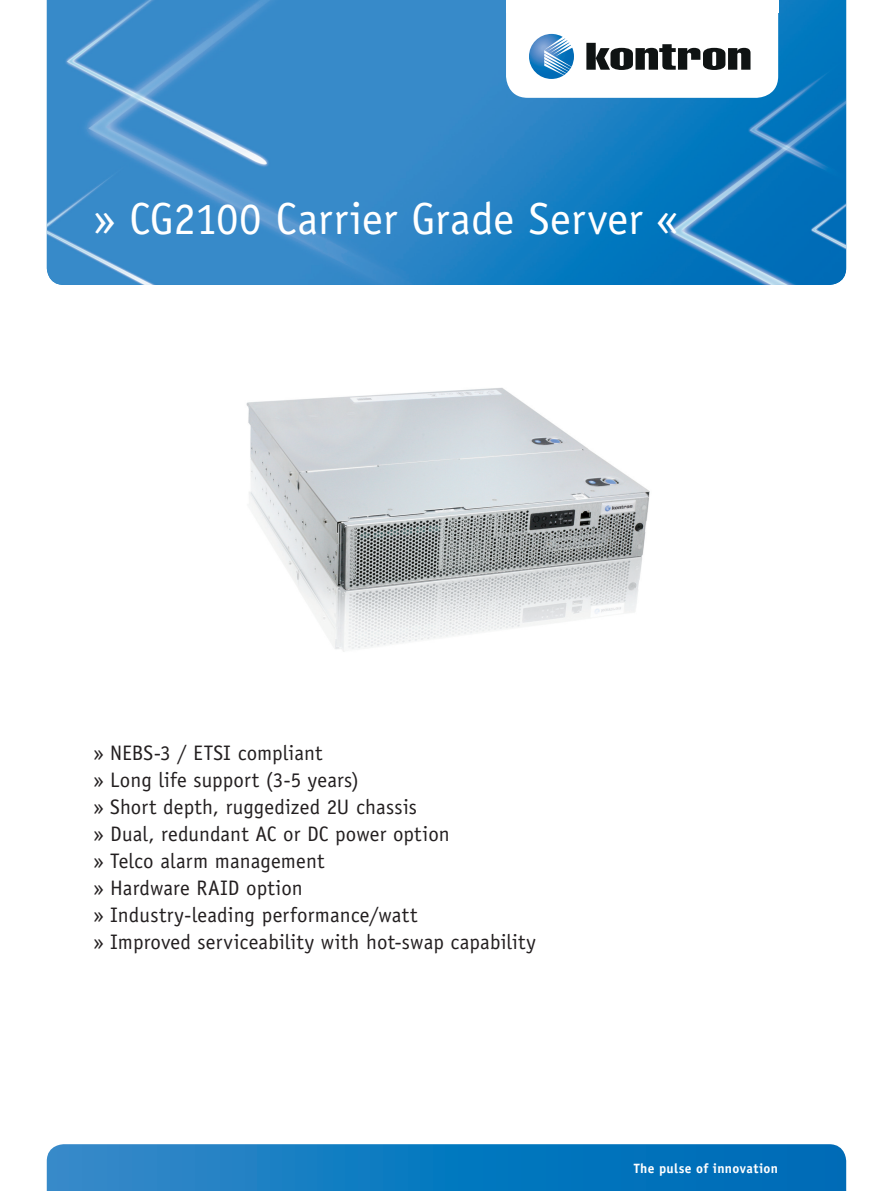
<style>
.page{position:relative;width:893px;height:1191px;background:#fff}
.page>*{position:absolute;margin:0;border:0;box-sizing:border-box;transform-origin:0 0}
.t1{font:45px "Officina Sans";color:#fff}
.t2{font:21px/27px "Officina Sans";letter-spacing:.01em;color:#231f20}
.t3{font:700 13.5px "Officina Sans";letter-spacing:.025em;color:#fff}
</style>
<div class="page">
<img style="left:47px;top:0;width:799px;height:285px">
<svg style="left:47px;top:1144px;width:799px;height:47px;background:#117ac0"></svg>
<svg style="left:506px;top:13px;width:272px;height:85px"></svg>
<div style="left:506px;top:0;width:272px;height:13px;background:#fff"></div>
<img style="left:246px;top:388px;width:404px;height:264px">
<h1 class="t1" style="left:94px;top:201px;width:586px">» CG2100 Carrier Grade Server «</h1>
<p class="t2" style="left:94px;top:741px;width:444px">» NEBS-3 / ETSI compliant<br>» Long life support (3-5 years)<br>» Short depth, ruggedized 2U chassis<br>» Dual, redundant AC or DC power option<br>» Telco alarm management<br>» Hardware RAID option<br>» Industry-leading performance/watt<br>» Improved serviceability with hot-swap capability</p>
<p class="t3" style="left:634px;top:1163px;width:146px">The pulse of innovation</p>
</div>
